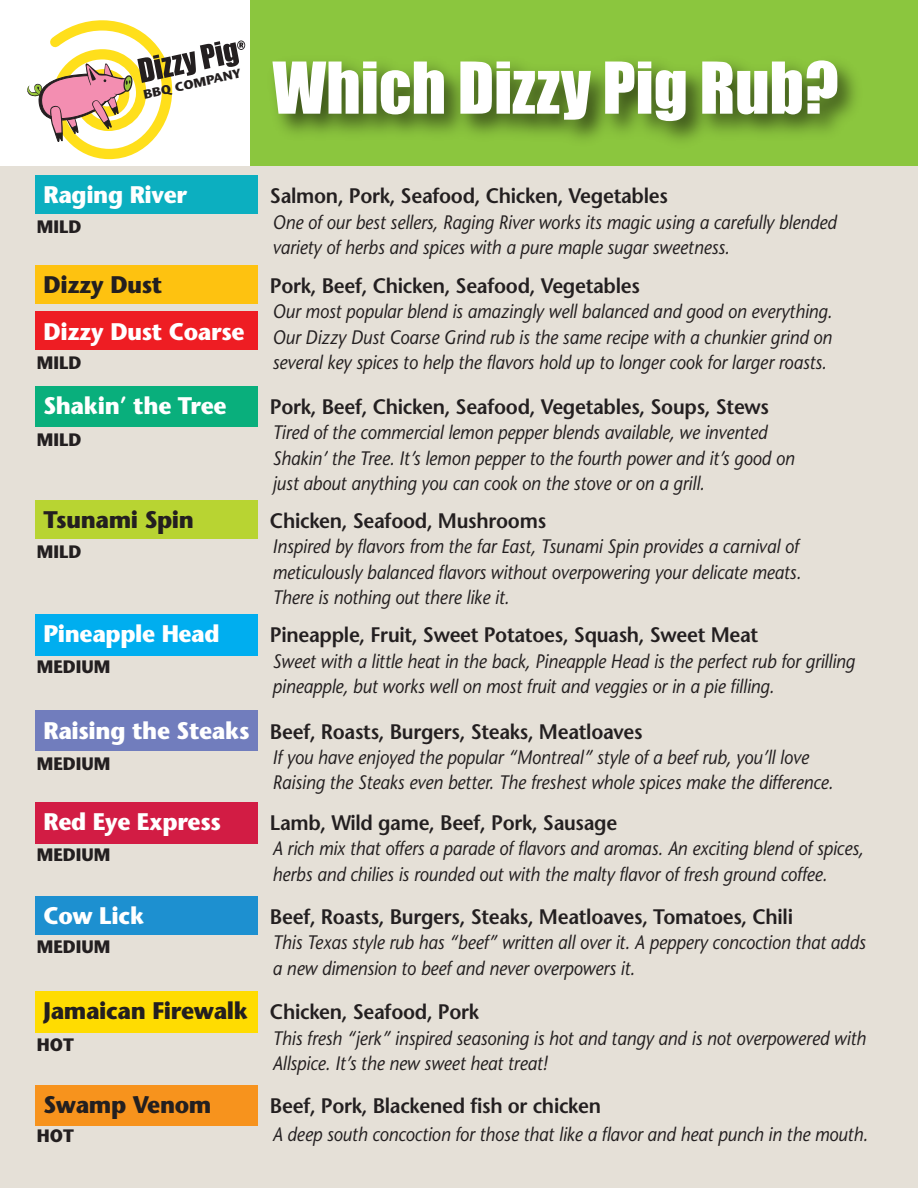
<style>
.page{position:relative;width:918px;height:1188px;background:#fff}
.page>*{position:absolute;margin:0;border:0;box-sizing:border-box;transform-origin:0 0}
.t1{font:66px "Impact";color:#fff}
.t2{font:700 24px "Stone Sans";letter-spacing:-.015em;color:#fff;scale:.95 1}
.t3{font:700 24px "Stone Sans";letter-spacing:-.015em;color:#231f20;scale:.95 1}
.t4{font:600 21px "Stone Sans";letter-spacing:-.015em;color:#231f20;scale:.95 1}
.t5{font:italic 19.5px/25.5px "Stone Sans";letter-spacing:-.005em;color:#231f20;scale:.9 1}
.t6{font:700 18px "Stone Sans";letter-spacing:-.005em;color:#231f20;scale:.95 1}
.t7{font:700 12.6px "Stone Sans";color:#231f20;scale:1.05 1}
.s1{font-weight:700;font-size:24px;color:#fff}
.s2{font-weight:700;font-size:24px}
</style>
<div class="page">
<svg style="left:250px;top:0;width:668px;height:166px;background:#7cb137"></svg>
<div style="left:0;top:166px;width:918px;height:1022px;background:#e5e0d7"></div>
<svg style="left:27px;top:20px;width:218px;height:140px"></svg>
<div style="left:35px;top:176px;width:223px;height:38px;background:#0cafc0"></div>
<div style="left:35px;top:1085px;width:223px;height:40px;background:#f7931d"></div>
<div style="left:35px;top:992px;width:223px;height:41px;background:#ffdc01"></div>
<div style="left:35px;top:896px;width:223px;height:39px;background:#1d90d0"></div>
<div style="left:35px;top:802px;width:223px;height:41px;background:#d21c44"></div>
<div style="left:35px;top:614px;width:223px;height:42px;background:#00aeef"></div>
<div style="left:35px;top:711px;width:223px;height:40px;background:#717dbd"></div>
<div style="left:35px;top:500px;width:223px;height:39px;background:#b8d432"></div>
<div style="left:35px;top:386px;width:223px;height:40px;background:#09af7c"></div>
<div style="left:35px;top:265px;width:223px;height:39px;background:#fec210"></div>
<div style="left:35px;top:312px;width:223px;height:38px;background:#ee1d23"></div>
<p class="t7" style="left:142px;top:86px;width:97px;rotate:-12deg">BBQ COMPANY</p>
<h1 class="t1" style="left:272px;top:37px;width:568px">Which Dizzy Pig Rub?</h1>
<p class="t2" style="left:43px;top:180px;width:153px">Raging River</p>
<p class="t4" style="left:270px;top:183px;width:420px">Salmon, Pork, Seafood, Chicken, Vegetables</p>
<p class="t5" style="left:273px;top:209px;width:628px">One of our best sellers, Raging River works its magic using a carefully blended variety of herbs and spices with a pure maple sugar sweetness.</p>
<p class="t6" style="left:37px;top:216px;width:48px">MILD</p>
<p class="t3" style="left:43px;top:270px;width:127px">Dizzy Dust</p>
<p class="t2" style="left:43px;top:316px;width:213px">Dizzy Dust Coarse</p>
<p class="t4" style="left:270px;top:273px;width:391px">Pork, Beef, Chicken, Seafood, Vegetables</p>
<p class="t5" style="left:273px;top:299px;width:624px">Our most popular blend is amazingly well balanced and good on everything.<br>Our Dizzy Dust Coarse Grind rub is the same recipe with a chunkier grind on</p>
<p class="t6" style="left:37px;top:352px;width:48px">MILD</p>
<p class="t5" style="left:273px;top:350px;width:617px">several key spices to help the flavors hold up to longer cook for larger roasts.</p>
<p class="t2" style="left:43px;top:390px;width:194px">Shakin’ the Tree</p>
<p class="t4" style="left:270px;top:393px;width:527px">Pork, Beef, Chicken, Seafood, Vegetables, Soups, Stews</p>
<p class="t5" style="left:273px;top:419px;width:581px">Tired of the commercial lemon pepper blends available, we invented<br>Shakin’ the Tree. It’s lemon pepper to the fourth power and it’s good on just about anything you can cook on the stove or on a grill.</p>
<p class="t6" style="left:37px;top:428px;width:48px">MILD</p>
<p class="t3" style="left:43px;top:504px;width:160px">Tsunami Spin</p>
<p class="t4" style="left:270px;top:507px;width:292px">Chicken, Seafood, Mushrooms</p>
<p class="t5" style="left:273px;top:534px;width:589px">Inspired by flavors from the far East, Tsunami Spin provides a carnival of meticulously balanced flavors without overpowering your delicate meats.<br>There is nothing out there like it.</p>
<p class="t6" style="left:37px;top:540px;width:48px">MILD</p>
<p class="t2" style="left:43px;top:619px;width:187px">Pineapple Head</p>
<p class="t4" style="left:270px;top:622px;width:516px">Pineapple, Fruit, Sweet Potatoes, Squash, Sweet Meat</p>
<p class="t5" style="left:273px;top:648px;width:649px">Sweet with a little heat in the back, Pineapple Head is the perfect rub for grilling pineapple, but works well on most fruit and veggies or in a pie filling.</p>
<p class="t6" style="left:37px;top:656px;width:79px">MEDIUM</p>
<p class="t4" style="left:43px;top:718px;width:632px"><span class="s1">Raising the Steaks</span> Beef, Roasts, Burgers, Steaks, Meatloaves</p>
<p class="t5" style="left:273px;top:744px;width:625px">If you have enjoyed the popular “Montreal” style of a beef rub, you’ll love<br>Raising the Steaks even better. The freshest whole spices make the difference.</p>
<p class="t6" style="left:37px;top:752px;width:79px">MEDIUM</p>
<p class="t2" style="left:43px;top:806px;width:189px">Red Eye Express</p>
<p class="t4" style="left:270px;top:809px;width:367px">Lamb, Wild game, Beef, Pork, Sausage</p>
<p class="t5" style="left:273px;top:835px;width:658px">A rich mix that offers a parade of flavors and aromas. An exciting blend of spices, herbs and chilies is rounded out with the malty flavor of fresh ground coffee.</p>
<p class="t6" style="left:37px;top:843px;width:79px">MEDIUM</p>
<p class="t2" style="left:43px;top:900px;width:108px">Cow Lick</p>
<p class="t4" style="left:270px;top:903px;width:552px">Beef, Roasts, Burgers, Steaks, Meatloaves, Tomatoes, Chili</p>
<p class="t5" style="left:273px;top:930px;width:660px">This Texas style rub has “beef” written all over it. A peppery concoction that adds a new dimension to beef and never overpowers it.</p>
<p class="t6" style="left:37px;top:936px;width:79px">MEDIUM</p>
<p class="t4" style="left:43px;top:999px;width:460px"><span class="s2">Jamaican Firewalk</span> Chicken, Seafood, Pork</p>
<p class="t5" style="left:273px;top:1025px;width:661px">This fresh “jerk” inspired seasoning is hot and tangy and is not overpowered with<br>Allspice. It’s the new sweet heat treat!</p>
<p class="t6" style="left:37px;top:1033px;width:40px">HOT</p>
<p class="t3" style="left:43px;top:1090px;width:178px">Swamp Venom</p>
<p class="t4" style="left:270px;top:1093px;width:350px">Beef, Pork, Blackened fish or chicken</p>
<p class="t6" style="left:37px;top:1125px;width:40px">HOT</p>
<p class="t5" style="left:273px;top:1121px;width:663px">A deep south concoction for those that like a flavor and heat punch in the mouth.</p>
</div>
